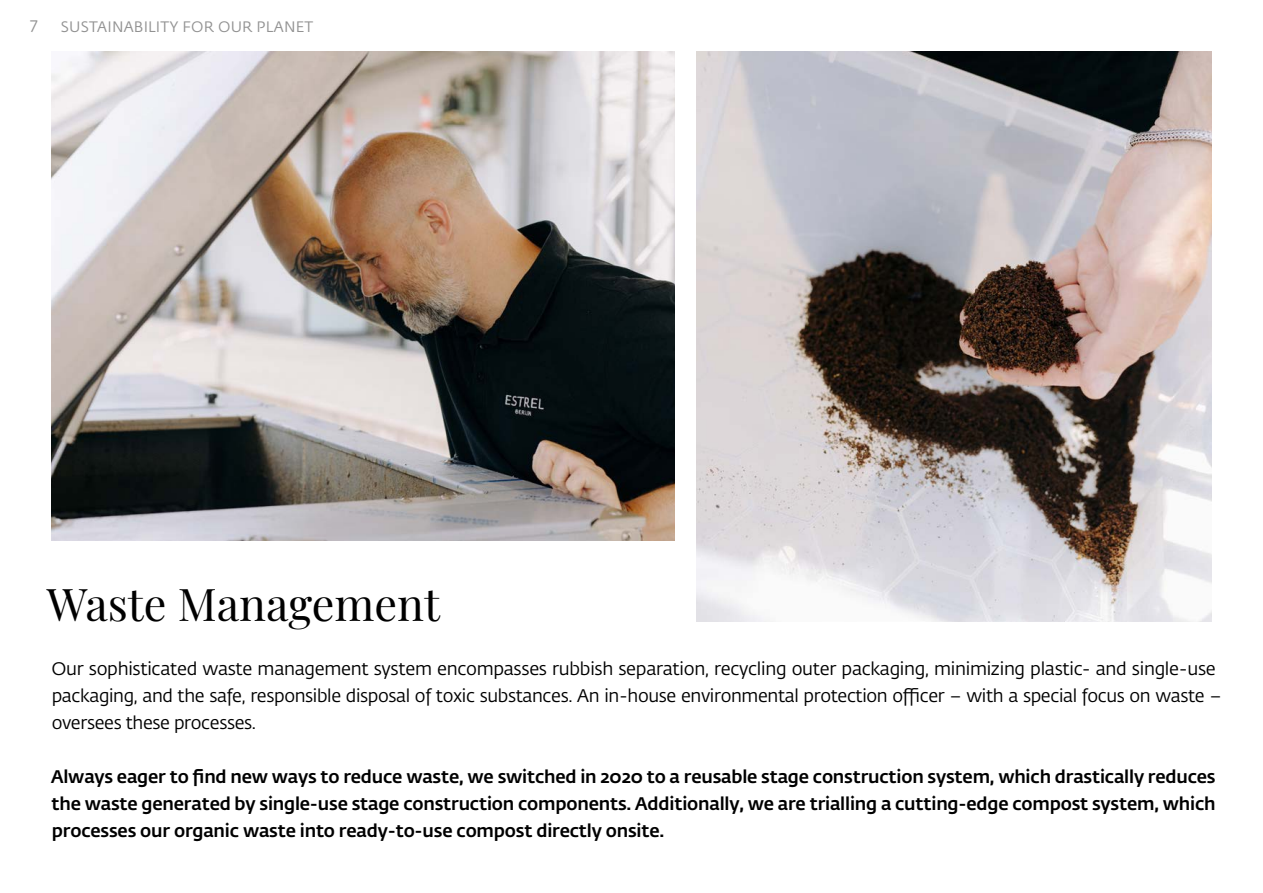
<style>
.page{position:relative;width:1263px;height:893px;background:#fff}
.page>*{position:absolute;margin:0;border:0;box-sizing:border-box;transform-origin:0 0}
.t1{font:45px "Playfair Display";color:#000}
.t2{font:500 18px/27px "Fedra Sans Std";letter-spacing:-.01em;color:#000;text-align:justify}
.t3{font:18px/27px "Fedra Sans Std";letter-spacing:-.02em;color:#000}
.t4{font:16.5px "Fedra Sans Std";color:#929292}
.t5{font:15px "Fedra Sans Std";letter-spacing:.01em;color:#929292}
</style>
<div class="page">
<img style="left:51px;top:52px;width:623px;height:488px">
<img style="left:696px;top:52px;width:516px;height:569px">
<p class="t4" style="left:30px;top:16px;width:9px">7</p>
<p class="t5" style="left:61px;top:18px;width:254px">SUSTAINABILITY FOR OUR PLANET</p>
<h1 class="t1" style="left:47px;top:569px;width:395px">Waste Management</h1>
<p class="t3" style="left:51px;top:655px;width:1172px">Our sophisticated waste management system encompasses rubbish separation, recycling outer packaging, minimizing plastic- and single-use packaging, and the safe, responsible disposal of toxic substances. An in-house environmental protection officer – with a special focus on waste – oversees these processes.</p>
<p class="t2" style="left:51px;top:763px;width:1166px">Always eager to find new ways to reduce waste, we switched in 2020 to a reusable stage construction system, which drastically reduces the waste generated by single-use stage construction components. Additionally, we are trialling a cutting-edge compost system, which processes our organic waste into ready-to-use compost directly onsite.</p>
</div>
